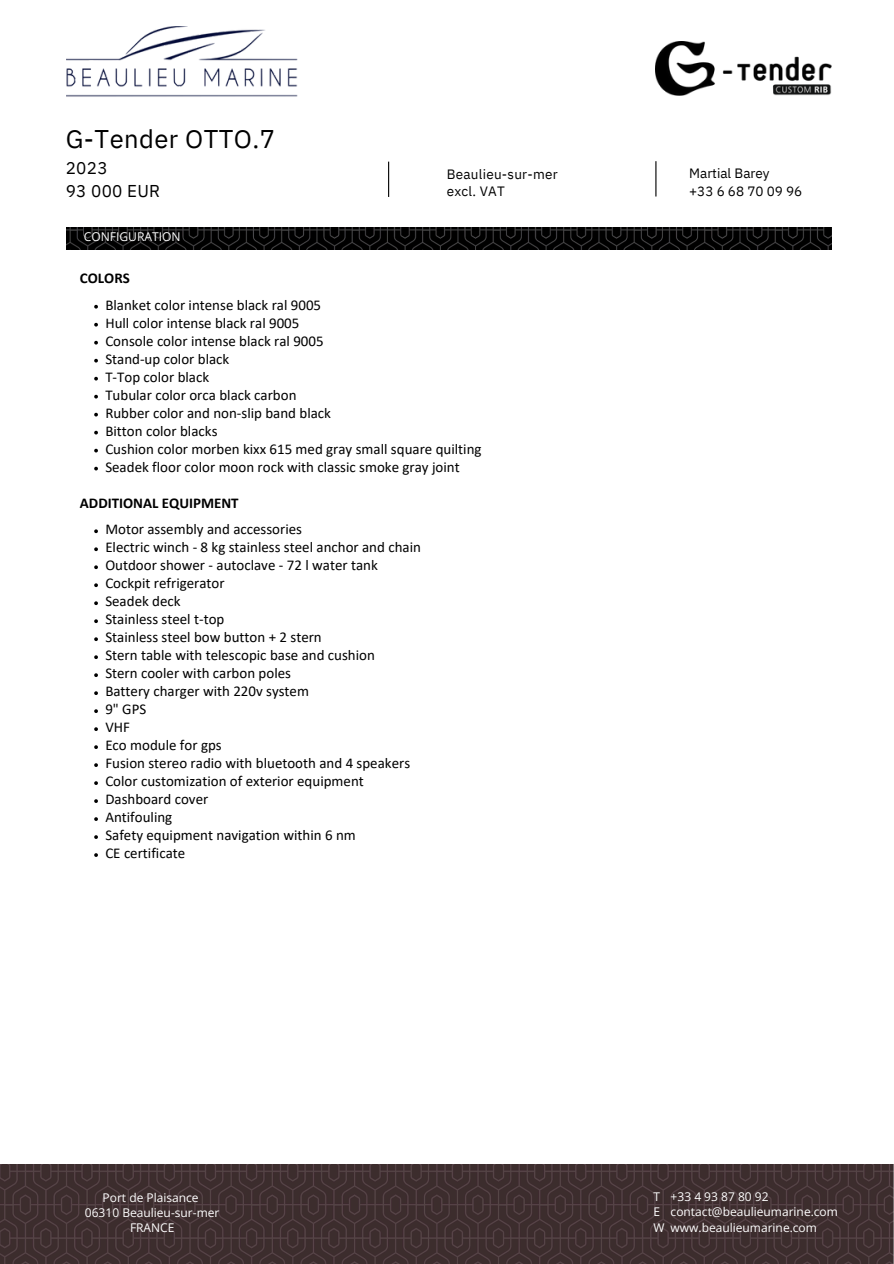
<style>
.page{position:relative;width:894px;height:1264px;background:#fff}
.page>*{position:absolute;margin:0;border:0;box-sizing:border-box;transform-origin:0 0}
.t1{font:25.5px "IBM Plex Sans";letter-spacing:.015em;color:#000}
.t2{font:17.1px/22.6px "IBM Plex Sans";letter-spacing:.015em;color:#000}
.t3{font:15px "Calibri";color:#000}
.t4{font:700 15px "Calibri";color:#000}
.t5{font:13.5px/18px "IBM Plex Sans";letter-spacing:.015em;color:#000}
.t6{font:12.15px "Open Sans";color:#fff}
.t7{font:12px/15.8px "Open Sans";color:#fff}
</style>
<div class="page">
<svg style="left:94px;top:305px;width:4px;height:3px"></svg>
<svg style="left:94px;top:323px;width:4px;height:3px"></svg>
<svg style="left:94px;top:341px;width:4px;height:3px"></svg>
<svg style="left:94px;top:359px;width:4px;height:3px"></svg>
<svg style="left:94px;top:377px;width:4px;height:3px"></svg>
<svg style="left:94px;top:395px;width:4px;height:3px"></svg>
<svg style="left:94px;top:413px;width:4px;height:3px"></svg>
<svg style="left:94px;top:431px;width:4px;height:3px"></svg>
<svg style="left:94px;top:449px;width:4px;height:3px"></svg>
<svg style="left:94px;top:467px;width:4px;height:3px"></svg>
<svg style="left:94px;top:529px;width:4px;height:4px"></svg>
<svg style="left:94px;top:547px;width:4px;height:4px"></svg>
<svg style="left:94px;top:565px;width:4px;height:4px"></svg>
<svg style="left:94px;top:583px;width:4px;height:4px"></svg>
<svg style="left:94px;top:601px;width:4px;height:4px"></svg>
<svg style="left:94px;top:619px;width:4px;height:4px"></svg>
<svg style="left:94px;top:637px;width:4px;height:4px"></svg>
<svg style="left:94px;top:655px;width:4px;height:4px"></svg>
<svg style="left:94px;top:673px;width:4px;height:4px"></svg>
<svg style="left:94px;top:691px;width:4px;height:4px"></svg>
<svg style="left:94px;top:709px;width:4px;height:4px"></svg>
<svg style="left:94px;top:727px;width:4px;height:4px"></svg>
<svg style="left:94px;top:745px;width:4px;height:4px"></svg>
<svg style="left:94px;top:763px;width:4px;height:4px"></svg>
<svg style="left:94px;top:781px;width:4px;height:4px"></svg>
<svg style="left:94px;top:799px;width:4px;height:4px"></svg>
<svg style="left:94px;top:817px;width:4px;height:4px"></svg>
<svg style="left:94px;top:835px;width:4px;height:4px"></svg>
<svg style="left:94px;top:853px;width:4px;height:4px"></svg>
<img style="left:67px;top:228px;width:764px;height:21px">
<img style="left:0;top:1164px;width:893px;height:99px">
<img style="left:67px;top:26px;width:230px;height:71px">
<hr style="left:388px;top:162px;width:1px;height:35px;background:#000">
<hr style="left:655px;top:161px;width:1px;height:35px;background:#000">
<img style="left:655px;top:42px;width:176px;height:54px">
<p class="t1" style="left:66px;top:122px;width:211px">G-Tender OTTO.7</p>
<h5 class="t2" style="left:66px;top:156px;width:96px">2023<br>93 000 EUR</h5>
<p class="t6" style="left:84px;top:228px;width:98px">CONFIGURATION</p>
<p class="t5" style="left:446px;top:166px;width:112px;line-height:16.8px">Beaulieu-sur-mer excl. VAT</p>
<p class="t4" style="left:80px;top:272px;width:51px">COLORS</p>
<p class="t3" style="left:105px;top:298px;width:217px">Blanket color intense black ral 9005</p>
<h1 class="t3" style="left:105px;top:316px;width:195px">Hull color intense black ral 9005</h1>
<h2 class="t3" style="left:105px;top:334px;width:220px">Console color intense black ral 9005</h2>
<p class="t3" style="left:105px;top:352px;width:125px">Stand-up color black</p>
<h4 class="t3" style="left:105px;top:370px;width:105px">T-Tор color black</h4>
<p class="t3" style="left:105px;top:388px;width:193px">Tubular color orca black carbon</p>
<h4 class="t3" style="left:105px;top:406px;width:227px">Rubber color and non-slip band black</h4>
<p class="t3" style="left:105px;top:424px;width:114px">Bitton color blacks</p>
<h5 class="t3" style="left:105px;top:442px;width:377px">Cushion color morben kixx 615 med gray small square quilting</h5>
<h3 class="t3" style="left:105px;top:460px;width:356px">Seadek floor color moon rock with classic smoke gray joint</h3>
<p class="t4" style="left:80px;top:496px;width:160px">ADDITIONAL EQUIPMENT</p>
<p class="t3" style="left:105px;top:523px;width:198px">Motor assembly and accessories</p>
<p class="t3" style="left:105px;top:541px;width:317px">Electric winch - 8 kg stainless steel anchor and chain</p>
<p class="t3" style="left:105px;top:559px;width:274px">Outdoor shower - autoclave - 72 l water tank</p>
<p class="t3" style="left:105px;top:577px;width:121px">Cockpit refrigerator</p>
<p class="t3" style="left:105px;top:595px;width:77px">Seadek deck</p>
<p class="t3" style="left:105px;top:613px;width:120px">Stainless steel t-top</p>
<p class="t3" style="left:105px;top:631px;width:218px">Stainless steel bow button + 2 stern</p>
<p class="t3" style="left:105px;top:649px;width:271px">Stern table with telescopic base and cushion</p>
<p class="t3" style="left:105px;top:667px;width:187px">Stern cooler with carbon poles</p>
<h3 class="t3" style="left:105px;top:685px;width:205px">Battery charger with 220v system</h3>
<p class="t3" style="left:105px;top:703px;width:42px">9" GPS</p>
<p class="t3" style="left:105px;top:721px;width:26px">VHF</p>
<p class="t3" style="left:105px;top:739px;width:118px">Eco module for gps</p>
<p class="t3" style="left:105px;top:757px;width:306px">Fusion stereo radio with bluetooth and 4 speakers</p>
<p class="t3" style="left:105px;top:775px;width:260px">Color customization of exterior equipment</p>
<p class="t3" style="left:105px;top:793px;width:104px">Dashboard cover</p>
<p class="t3" style="left:105px;top:811px;width:68px">Antifouling</p>
<p class="t3" style="left:105px;top:829px;width:252px">Safety equipment navigation within 6 nm</p>
<p class="t3" style="left:105px;top:846px;width:81px">CE certificate</p>
<p class="t5" style="left:689px;top:164px;width:115px">Martial Barey<br>+33 6 68 70 09 96</p>
<p class="t7" style="left:103px;top:1189px;width:98px">Port de Plaisance</p>
<p class="t7" style="left:85px;top:1204px;width:136px">06310 Beaulieu-sur-mer</p>
<p class="t7" style="left:130px;top:1219px;width:46px">FRANCE</p>
<p class="t7" style="left:670px;top:1187px;width:99px">+33 4 93 87 80 92</p>
<p class="t7" style="left:670px;top:1203px;width:169px">contact@beaulieumarine.com</p>
<p class="t7" style="left:670px;top:1219px;width:148px">www.beaulieumarine.com</p>
<p class="t7" style="left:653px;top:1187px;width:8px">T<br>E</p>
<p class="t7" style="left:653px;top:1219px;width:13px">W</p>
</div>
